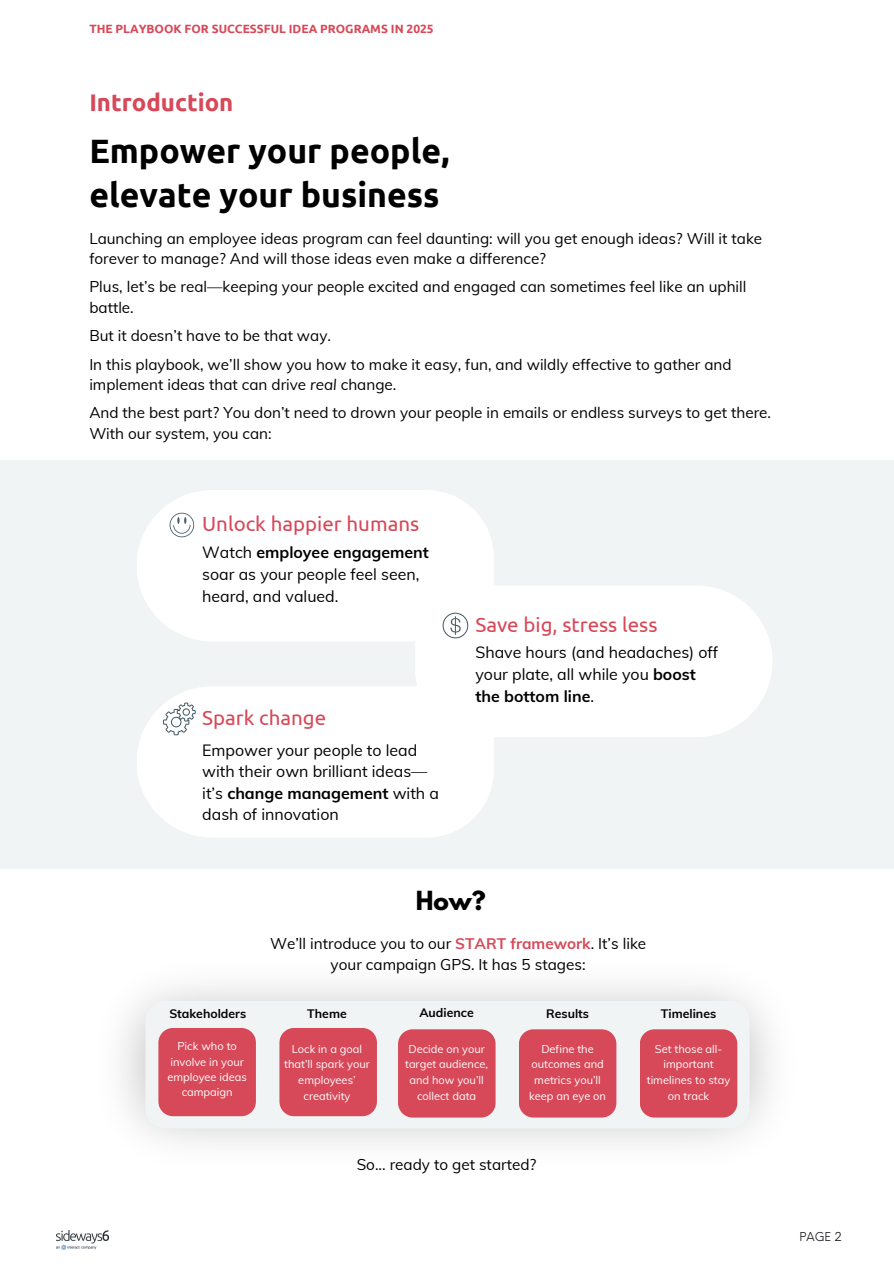
<style>
.page{position:relative;width:894px;height:1264px;background:#fff}
.page>*{position:absolute;margin:0;border:0;box-sizing:border-box;transform-origin:0 0}
.t1{font:700 33.75px/43.8px "Ubuntu";color:#000}
.t2{font:700 24px "Ubuntu";color:#d74858}
.t3{font:700 23.25px "League Spartan";color:#000}
.t4{font:20.55px "Ubuntu";color:#d74858}
.t5{font:15.9px/21.3px "Muli";color:#000}
.t6{font:15.3px/20.2px "Muli";color:#000}
.t7{font:700 12.3px "Muli";color:#000}
.t8{font:700 12px "Ubuntu";color:#d74858}
.t9{font:12px "Neue Einstellung";color:#17191c}
.t10{font:11.1px/15.8px "Muli";color:#fff;text-align:center}
.s1{font-style:italic}
.s2{font-weight:700}
.s3{font-weight:700;color:#d74858}
</style>
<div class="page">
<img style="left:57px;top:1230px;width:51px;height:19px">
<div style="left:0;top:460px;width:893px;height:408px;background:#f1f4f4"></div>
<div style="left:137px;top:490px;width:356px;height:151px;background:#fff"></div>
<div style="left:415px;top:585px;width:356px;height:152px;background:#fff"></div>
<div style="left:137px;top:686px;width:356px;height:151px;background:#fff"></div>
<div style="left:145px;top:1000px;width:604px;height:128px;background:#f1f4f4;border-radius:20px"></div>
<div style="left:158px;top:1028px;width:98px;height:88px;background:#d74858"></div>
<div style="left:279px;top:1028px;width:98px;height:88px;background:#d74858"></div>
<div style="left:398px;top:1029px;width:97px;height:88px;background:#d74858"></div>
<div style="left:519px;top:1029px;width:97px;height:88px;background:#d74858"></div>
<div style="left:640px;top:1029px;width:97px;height:88px;background:#d74858"></div>
<svg style="left:169px;top:512px;width:25px;height:25px"></svg>
<svg style="left:163px;top:702px;width:32px;height:33px"></svg>
<svg style="left:442px;top:612px;width:26px;height:26px"></svg>
<p class="t8" style="left:89px;top:21px;width:346px">THE PLAYBOOK FOR SUCCESSFUL IDEA PROGRAMS IN 2025</p>
<h2 class="t2" style="left:89px;top:88px;width:145px">Introduction</h2>
<h1 class="t1" style="left:89px;top:128px;width:361px">Empower your people, elevate your business</h1>
<p class="t6" style="left:89px;top:228px;width:674px">Launching an employee ideas program can feel daunting: will you get enough ideas? Will it take forever to manage? And will those ideas even make a difference?</p>
<p class="t6" style="left:89px;top:276px;width:658px">Plus, let’s be real—keeping your people excited and engaged can sometimes feel like an uphill battle.</p>
<p class="t6" style="left:89px;top:325px;width:243px">But it doesn’t have to be that way.</p>
<p class="t6" style="left:89px;top:353px;width:643px">In this playbook, we’ll show you how to make it easy, fun, and wildly effective to gather and implement ideas that can drive <span class="s1">real</span> change.</p>
<p class="t6" style="left:89px;top:402px;width:683px">And the best part? You don’t need to drown your people in emails or endless surveys to get there.<br>With our system, you can:</p>
<h3 class="t4" style="left:202px;top:511px;width:218px">Unlock happier humans</h3>
<p class="t5" style="left:202px;top:540px;width:228px;line-height:22px">Watch <span class="s2">employee engagement </span>soar as your people feel seen, heard, and valued.</p>
<h3 class="t4" style="left:202px;top:705px;width:125px">Spark change</h3>
<p class="t5" style="left:202px;top:738px;width:238px">Empower your people to lead with their own brilliant ideas— it’s <span class="s2">change management</span> with a dash of innovation</p>
<h3 class="t4" style="left:475px;top:612px;width:183px">Save big, stress less</h3>
<p class="t5" style="left:475px;top:640px;width:244px;line-height:22.2px">Shave hours (and headaches) off your plate, all while you <span class="s2">boost the bottom line</span>.</p>
<h3 class="t3" style="left:415px;top:882px;width:72px">How?</h3>
<p class="t6" style="left:270px;top:931px;width:377px;line-height:21.3px;text-align:center">We’ll introduce you to our <span class="s3">START framework</span>. It’s like your campaign GPS. It has 5 stages:</p>
<p class="t7" style="left:169px;top:1004px;width:78px">Stakeholders</p>
<p class="t7" style="left:307px;top:1004px;width:41px">Theme</p>
<p class="t7" style="left:419px;top:1004px;width:56px">Audience</p>
<p class="t7" style="left:546px;top:1004px;width:44px">Results</p>
<p class="t7" style="left:660px;top:1004px;width:57px">Timelines</p>
<p class="t10" style="left:167px;top:1038px;width:81px;line-height:15.3px">Pick who to involve in your employee ideas campaign</p>
<p class="t10" style="left:284px;top:1040px;width:87px">Lock in a goal that’ll spark your employees’ creativity</p>
<p class="t10" style="left:405px;top:1040px;width:84px">Decide on your target audience, and how you’ll collect data</p>
<p class="t10" style="left:529px;top:1040px;width:78px">Define the outcomes and metrics you’ll keep an eye on</p>
<p class="t10" style="left:646px;top:1040px;width:85px">Set those all&shy;important timelines to stay on track</p>
<p class="t6" style="left:356px;top:1153px;width:181px">So... ready to get started?</p>
<p class="t9" style="left:799px;top:1225px;width:44px">PAGE 2</p>
</div>
